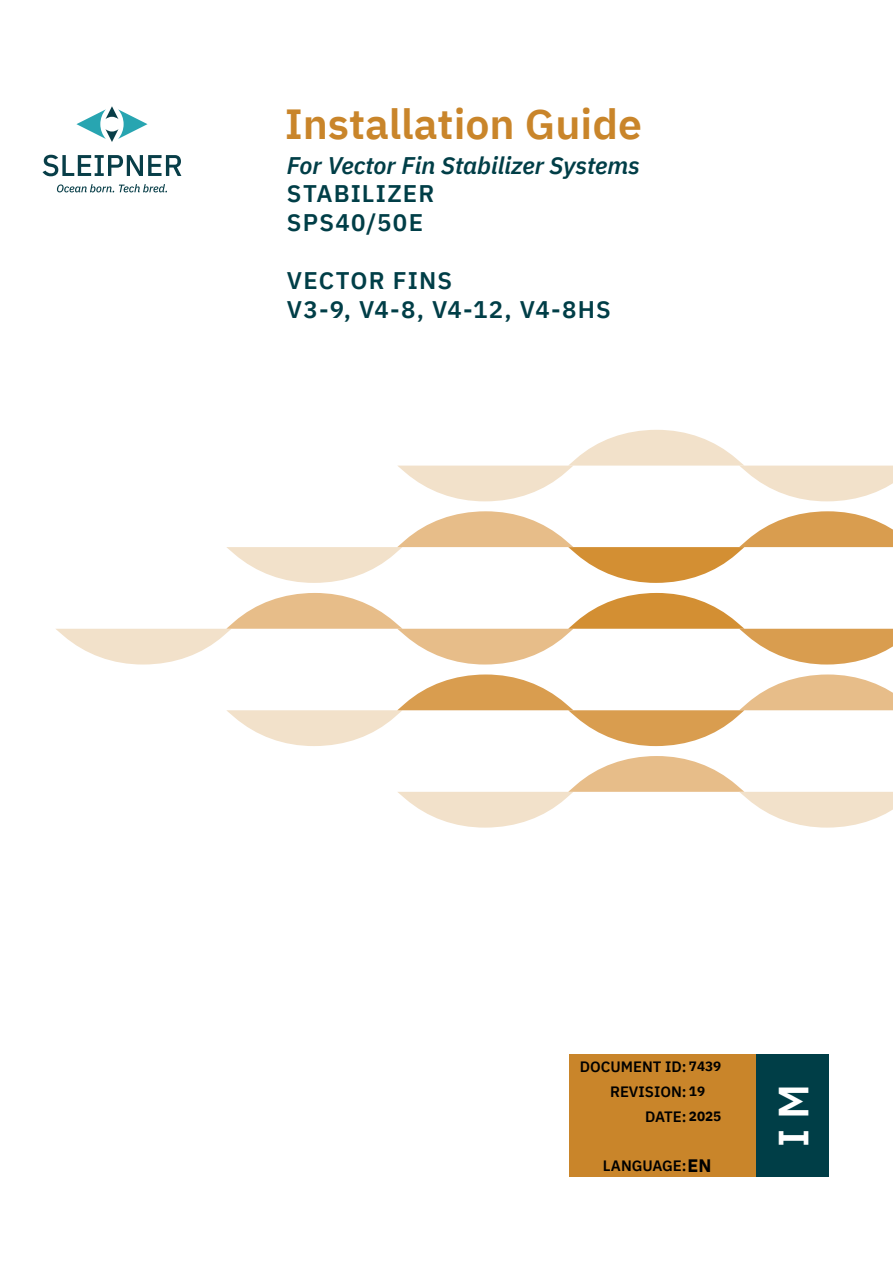
<style>
.page{position:relative;width:893px;height:1263px;background:#fff}
.page>*{position:absolute;margin:0;border:0;box-sizing:border-box;transform-origin:0 0}
.t1{font:600 42px "IBM Plex Sans";color:#c9852a}
.t2{font:600 42px "IBM Plex Sans";color:#fff}
.t3{font:600 24px "IBM Plex Sans";letter-spacing:.05em;color:#003e47}
.t4{font:italic 600 24px "IBM Plex Sans";color:#003e47}
.t5{font:700 18px "IBM Plex Sans";color:#000}
.t6{font:600 15px/24.8px "IBM Plex Sans";color:#000;text-align:right}
.t7{font:700 13.5px "IBM Plex Sans";color:#000}
</style>
<div class="page">
<div style="left:756px;top:1054px;width:73px;height:123px;background:#003e47"></div>
<div style="left:569px;top:1054px;width:187px;height:123px;background:#c9852a"></div>
<svg style="left:76px;top:106px;width:71px;height:36px"></svg>
<svg style="left:57px;top:184px;width:110px;height:8px"></svg>
<svg style="left:43px;top:155px;width:138px;height:21px"></svg>
<svg style="left:56px;top:593px;width:837px;height:71px"></svg>
<svg style="left:226px;top:511px;width:667px;height:72px"></svg>
<svg style="left:226px;top:674px;width:667px;height:72px"></svg>
<svg style="left:397px;top:430px;width:496px;height:71px"></svg>
<svg style="left:398px;top:756px;width:495px;height:72px"></svg>
<p class="t1" style="left:285px;top:91px;width:359px">Installation Guide</p>
<p class="t4" style="left:287px;top:146px;width:355px">For Vector Fin Stabilizer Systems</p>
<p class="t3" style="left:287px;top:175px;width:149px">STABILIZER</p>
<p class="t3" style="left:287px;top:204px;width:138px">SPS40/50E</p>
<p class="t3" style="left:287px;top:261px;width:167px">VECTOR FINS</p>
<p class="t3" style="left:287px;top:290px;width:325px">V3-9, V4-8, V4-12, V4-8HS</p>
<p class="t7" style="left:689px;top:1055px;width:34px">7439</p>
<p class="t7" style="left:689px;top:1080px;width:18px">19</p>
<p class="t7" style="left:689px;top:1105px;width:34px">2025</p>
<p class="t6" style="left:580px;top:1053px;width:108px">DOCUMENT ID:<br>REVISION:<br>DATE:</p>
<p class="t6" style="left:603px;top:1152px;width:85px">LANGUAGE:</p>
<p class="t5" style="left:687px;top:1151px;width:25px">EN</p>
<p class="t2" style="left:760px;top:1147px;width:65px;rotate:-90deg">I M</p>
</div>
